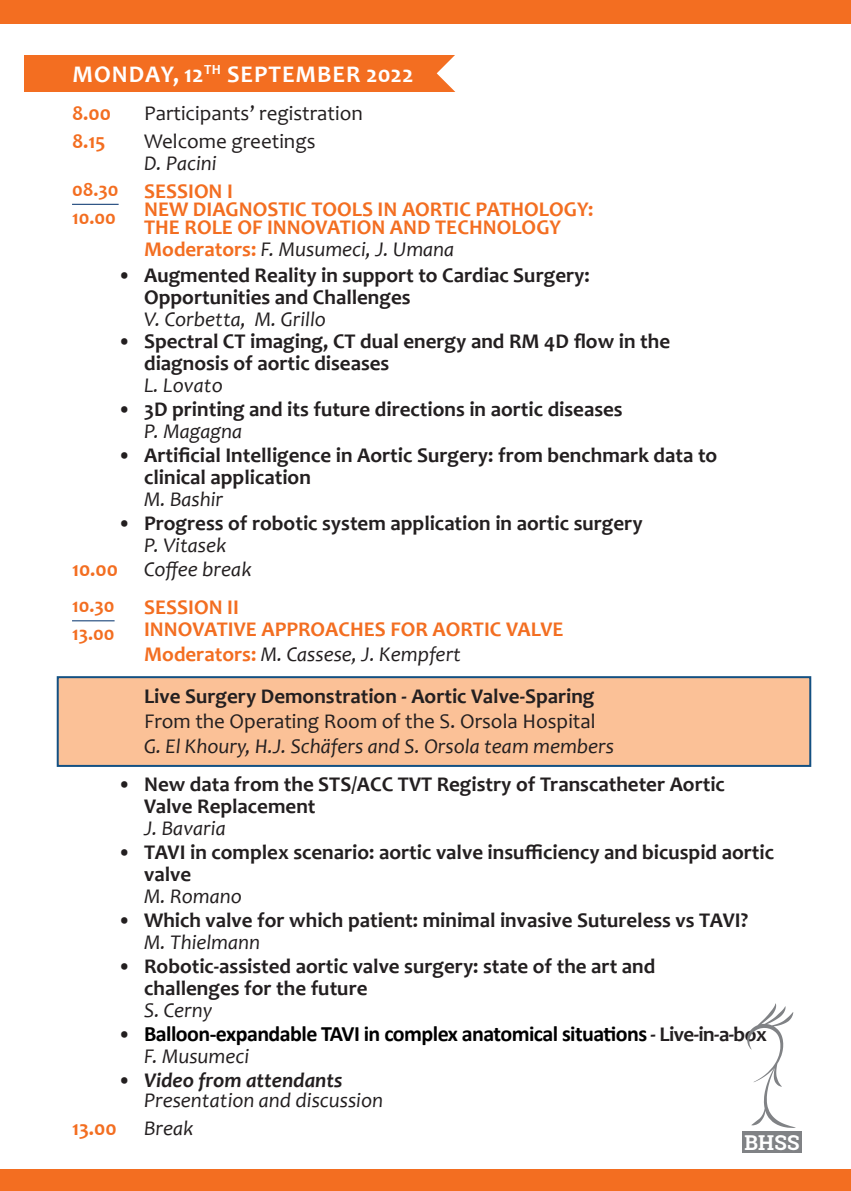
<style>
.page{position:relative;width:851px;height:1191px;background:#fff}
.page>*{position:absolute;margin:0;border:0;box-sizing:border-box;transform-origin:0 0}
.t1{font:700 24px "Candara";letter-spacing:.04em;color:#fff}
.t2{font:700 22px "Calibri";letter-spacing:-.025em;color:#000}
.t3{font:700 21px/22px "Candara";color:#231f20}
.t4{font:italic 21px/20px "Candara";color:#231f20}
.t5{font:700 21px/18px "Candara";color:#f36e21}
.t6{font:21px/22px "Candara";color:#231f20}
.t7{font:700 20.6px "Roboto Slab";color:#fff}
.t8{font:700 20px "Candara";color:#f36e21}
.s1{font-style:italic}
.s2{font-weight:700;font-style:normal;color:#f36e21}
.s3{font-weight:400}
.s4{font-weight:400;font-style:italic}
.s5{font-family:"Candara";font-weight:400;font-size:21px;color:#231f20}
.s6{font-family:"Candara";font-size:21px;color:#231f20}
.s7{font-style:normal}
.s8{font-weight:700}
</style>
<div class="page">
<div style="left:25px;top:55px;width:430px;height:37px;background:#f36e21"></div>
<svg style="left:436px;top:55px;width:20px;height:37px"></svg>
<div style="left:57px;top:676px;width:754px;height:91px;background:#fbc197;border:2px solid #135082"></div>
<hr style="left:72px;top:204px;width:47px;height:1px;background:#1f497d">
<hr style="left:72px;top:620px;width:43px;height:1px;background:#1f497d">
<div style="left:0;top:0;width:850px;height:23px;background:#f36e21"></div>
<div style="left:0;top:1169px;width:850px;height:22px;background:#f36e21"></div>
<svg style="left:747px;top:1003px;width:48px;height:125px"></svg>
<div style="left:742px;top:1131px;width:59px;height:21px;background:#808285"></div>
<p class="t1" style="left:72px;top:59px;width:342px">MONDAY, 12<sup>TH</sup> SEPTEMBER 2022</p>
<p class="t5" style="left:72px;top:104px;width:40px">8.00</p>
<p class="t6" style="left:144px;top:102px;width:220px">Participants’ registration</p>
<p class="t5" style="left:72px;top:132px;width:35px">8.15</p>
<p class="t6" style="left:144px;top:130px;width:173px">Welcome greetings<br><span class="s1">D. Pacini</span></p>
<p class="t5" style="left:144px;top:182px;width:451px">SESSION I<br>NEW DIAGNOSTIC TOOLS IN AORTIC PATHOLOGY:<br>THE ROLE OF INNOVATION AND TECHNOLOGY</p>
<p class="t4" style="left:144px;top:239px;width:312px"><span class="s2">Moderators:</span> F. Musumeci, J. Umana</p>
<p class="t3" style="left:144px;top:264px;width:447px;text-indent:-27px"><span class="s3">•</span> Augmented Reality in support to Cardiac Surgery:<br>Opportunities and Challenges<br><span class="s4">V. Corbetta, M. Grillo</span></p>
<p class="t3" style="left:144px;top:330px;width:527px;text-indent:-27px"><span class="s3">•</span> Spectral CT imaging, CT dual energy and RM 4D flow in the diagnosis of aortic diseases<br><span class="s4">L. Lovato</span></p>
<p class="t3" style="left:144px;top:398px;width:480px;text-indent:-27px"><span class="s3">•</span> 3D printing and its future directions in aortic diseases<br><span class="s4">P. Magagna</span></p>
<p class="t3" style="left:144px;top:444px;width:574px;text-indent:-27px"><span class="s3">•</span> Artificial Intelligence in Aortic Surgery: from benchmark data to clinical application<br><span class="s4">M. Bashir</span></p>
<p class="t3" style="left:144px;top:512px;width:500px;text-indent:-27px"><span class="s3">•</span> Progress of robotic system application in aortic surgery<br><span class="s4">P. Vitasek</span></p>
<p class="t4" style="left:72px;top:559px;width:181px"><span class="s2">10.00</span> Coffee break</p>
<p class="t5" style="left:144px;top:596px;width:421px;line-height:22px">SESSION II<br>INNOVATIVE APPROACHES FOR AORTIC VALVE</p>
<p class="t4" style="left:144px;top:644px;width:318px"><span class="s2">Moderators:</span> M. Cassese, J. Kempfert</p>
<p class="t3" style="left:144px;top:683px;width:453px;line-height:25.2px">Live Surgery Demonstration - Aortic Valve-Sparing<br><span class="s3">From the Operating Room of the S. Orsola Hospital</span></p>
<p class="t4" style="left:144px;top:736px;width:471px">G. El Khoury, H.J. Schäfers and S. Orsola team members</p>
<p class="t3" style="left:144px;top:773px;width:582px;text-indent:-27px"><span class="s3">•</span> New data from the STS/ACC TVT Registry of Transcatheter Aortic<br>Valve Replacement<br><span class="s4">J. Bavaria</span></p>
<p class="t3" style="left:144px;top:841px;width:631px;text-indent:-27px"><span class="s3">•</span> TAVI in complex scenario: aortic valve insufficiency and bicuspid aortic valve<br><span class="s4">M. Romano</span></p>
<p class="t3" style="left:144px;top:909px;width:605px;text-indent:-27px"><span class="s3">•</span> Which valve for which patient: minimal invasive Sutureless vs TAVI?<br><span class="s4">M. Thielmann</span></p>
<p class="t3" style="left:144px;top:955px;width:512px;text-indent:-27px"><span class="s3">•</span> Robotic-assisted aortic valve surgery: state of the art and challenges for the future<br><span class="s4">S. Cerny</span></p>
<p class="t2" style="left:117px;top:1019px;width:650px"><span class="s5">•</span> Balloon-expandable TAVI in complex anatomical situations <span class="s6">- Live-in-a-box</span></p>
<p class="t4" style="left:144px;top:1046px;width:106px">F. Musumeci</p>
<p class="t4" style="left:144px;top:1070px;width:240px;text-indent:-27px"><span class="s7">•</span> <span class="s8">Video from attendants<br></span>Presentation and discussion</p>
<p class="t5" style="left:72px;top:1119px;width:46px">13.00</p>
<p class="t4" style="left:144px;top:1118px;width:51px">Break</p>
<p class="t8" style="left:72px;top:177px;width:48px">08.30</p>
<p class="t8" style="left:72px;top:205px;width:45px">10.00</p>
<p class="t8" style="left:72px;top:593px;width:44px">10.30</p>
<p class="t8" style="left:72px;top:621px;width:44px">13.00</p>
<p class="t7" style="left:744px;top:1128px;width:57px">BHSS</p>
</div>
